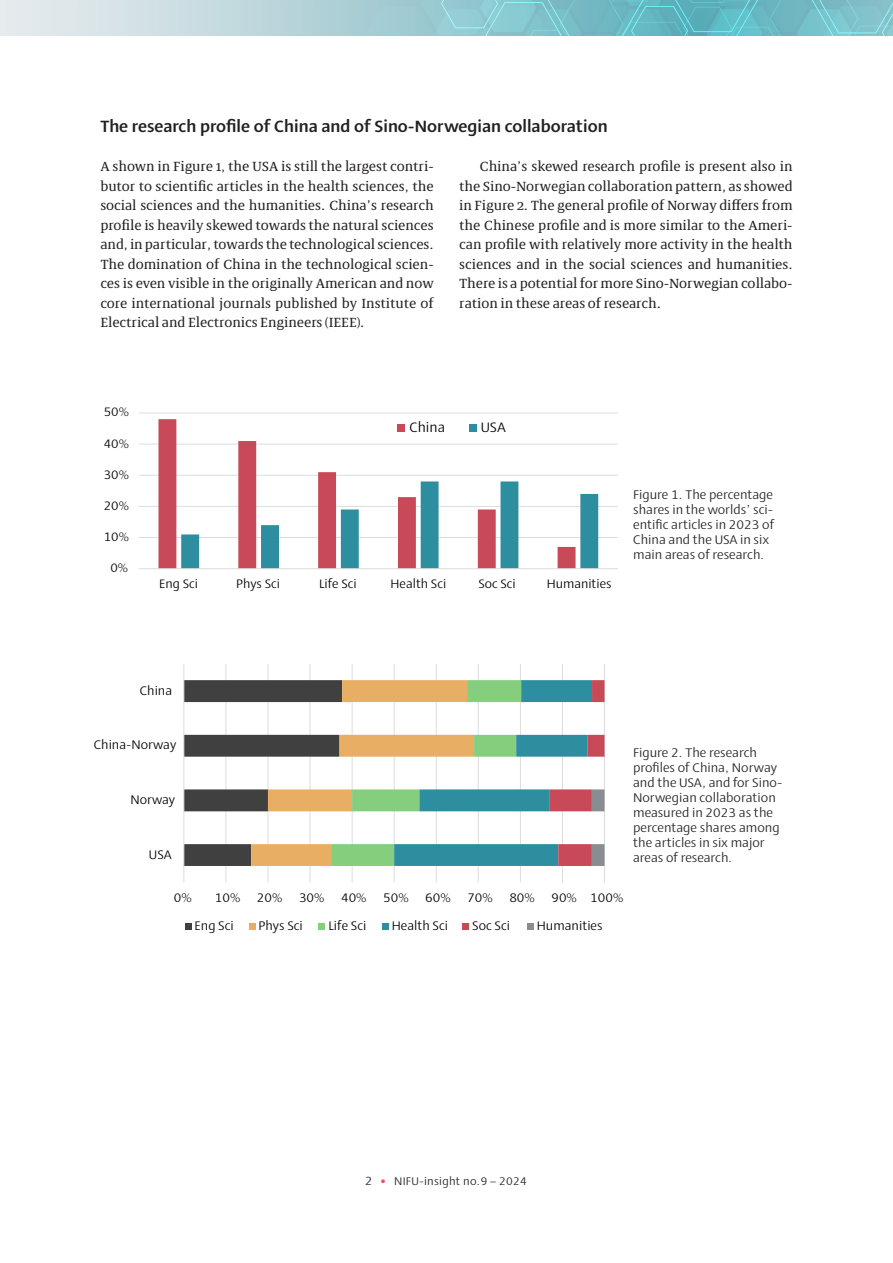
<style>
.page{position:relative;width:893px;height:1263px;background:#fff}
.page>*{position:absolute;margin:0;border:0;box-sizing:border-box;transform-origin:0 0}
.NIFU_Overskrift_2{font:700 16.5px "Ador";color:#231f20}
.t1{font:13.95px "Ador";color:#000}
.NIFU_Normal_første{font:13.5px/19.5px "Bionik";color:#231f20;text-align:justify}
.NIFU_Normal{font:13.5px/19.5px "Bionik";color:#231f20;text-align:justify}
.NIFU_Figur_tittel{font:12.75px/15px "Ador";color:#231f20}
.t2{font:12.6px "Ador";color:#000}
.t3{font:12.45px "Ador";color:#000}
.t4{font:11.25px "Ador";letter-spacing:.02em;color:#231f20}
.s1{font-size:12px}
.s2{font-family:"Calibri";font-size:12px;color:#ef5060}
</style>
<div class="page">
<svg style="left:0;top:0;width:364px;height:36px;background:#cadde1"></svg>
<svg style="left:364px;top:0;width:529px;height:36px;background:#7bc1ca"></svg>
<hr style="left:139px;top:537px;width:479px;height:1px;background:#dcdddf">
<hr style="left:139px;top:506px;width:479px;height:1px;background:#dcdddf">
<hr style="left:139px;top:475px;width:479px;height:1px;background:#dcdddf">
<hr style="left:139px;top:444px;width:479px;height:1px;background:#dcdddf">
<hr style="left:139px;top:413px;width:479px;height:1px;background:#dcdddf">
<svg style="left:158px;top:419px;width:417px;height:149px"></svg>
<svg style="left:181px;top:481px;width:417px;height:87px"></svg>
<hr style="left:139px;top:568px;width:479px;height:1px;background:#dcdddf">
<div style="left:398px;top:424px;width:7px;height:8px;background:#c84957"></div>
<div style="left:469px;top:424px;width:7px;height:8px;background:#2d8e9f"></div>
<hr style="left:225px;top:664px;width:1px;height:218px;background:#dcdddf">
<hr style="left:268px;top:664px;width:1px;height:218px;background:#dcdddf">
<hr style="left:310px;top:664px;width:1px;height:218px;background:#dcdddf">
<hr style="left:352px;top:664px;width:1px;height:218px;background:#dcdddf">
<hr style="left:394px;top:664px;width:1px;height:218px;background:#dcdddf">
<hr style="left:436px;top:664px;width:1px;height:218px;background:#dcdddf">
<hr style="left:478px;top:664px;width:1px;height:218px;background:#dcdddf">
<hr style="left:520px;top:664px;width:1px;height:218px;background:#dcdddf">
<hr style="left:562px;top:664px;width:1px;height:218px;background:#dcdddf">
<hr style="left:604px;top:664px;width:1px;height:218px;background:#dcdddf">
<svg style="left:184px;top:680px;width:420px;height:186px"></svg>
<hr style="left:183px;top:664px;width:1px;height:218px;background:#dcdddf">
<div style="left:185px;top:923px;width:7px;height:7px;background:#404040"></div>
<div style="left:249px;top:923px;width:6px;height:7px;background:#e8ae63"></div>
<div style="left:318px;top:923px;width:7px;height:7px;background:#84ce7e"></div>
<div style="left:382px;top:923px;width:7px;height:7px;background:#2d8e9f"></div>
<div style="left:462px;top:923px;width:7px;height:7px;background:#c84957"></div>
<div style="left:527px;top:923px;width:7px;height:7px;background:#878d91"></div>
<p class="NIFU_Overskrift_2" style="left:100px;top:114px;width:509px">The research profile of China and of Sino-Norwegian collaboration</p>
<p class="NIFU_Normal_første" style="left:100px;top:156px;width:335px">A shown in Figure 1, the USA is still the largest contri&shy;butor to scientific articles in the health sciences, the social sciences and the humanities. China’s research profile is heavily skewed towards the natural sciences and, in particular, towards the technological sciences.<br>The domination of China in the technological scien&shy;ces is even visible in the originally American and now core international journals published by Institute of Electrical and Electronics Engineers (IEEE).</p>
<p class="NIFU_Normal" style="left:459px;top:156px;width:335px;text-indent:20px">China’s skewed research profile is present also in the Sino-Norwegian collaboration pattern, as showed in Figure 2. The general profile of Norway differs from the Chinese profile and is more similar to the Ameri&shy;can profile with relatively more activity in the health sciences and in the social sciences and humanities.<br>There is a potential for more Sino-Norwegian collabo&shy;ration in these areas of research.</p>
<p class="t3" style="left:104px;top:403px;width:27px">50%</p>
<p class="t3" style="left:104px;top:434px;width:27px">40%</p>
<p class="t3" style="left:104px;top:465px;width:27px">30%</p>
<p class="t3" style="left:104px;top:496px;width:27px">20%</p>
<p class="t3" style="left:104px;top:528px;width:27px">10%</p>
<p class="t3" style="left:110px;top:559px;width:19px">0%</p>
<p class="t1" style="left:409px;top:417px;width:37px">China</p>
<p class="t1" style="left:481px;top:417px;width:27px">USA</p>
<p class="t3" style="left:159px;top:575px;width:40px">Eng Sci</p>
<p class="t3" style="left:236px;top:575px;width:45px">Phys Sci</p>
<p class="t3" style="left:319px;top:575px;width:39px">Life Sci</p>
<p class="t3" style="left:391px;top:575px;width:57px">Health Sci</p>
<p class="t3" style="left:478px;top:575px;width:39px">Soc Sci</p>
<p class="t3" style="left:547px;top:575px;width:66px">Humanities</p>
<p class="NIFU_Figur_tittel" style="left:633px;top:486px;width:143px">Figure 1. The percentage shares in the worlds’ sci&shy;entific articles in 2023 of<br>China and the USA in six main areas of research.</p>
<p class="t2" style="left:140px;top:681px;width:34px">China</p>
<p class="t2" style="left:94px;top:736px;width:84px">China-Norway</p>
<p class="t2" style="left:130px;top:790px;width:46px">Norway</p>
<p class="t2" style="left:149px;top:845px;width:24px">USA</p>
<p class="NIFU_Figur_tittel" style="left:633px;top:744px;width:151px">Figure 2. The research profiles of China, Norway and the USA, and for Sino-<br>Norwegian collaboration measured in 2023 as the percentage shares among the articles in six major areas of research.</p>
<p class="t2" style="left:174px;top:889px;width:19px">0%</p>
<p class="t2" style="left:215px;top:889px;width:27px">10%</p>
<p class="t2" style="left:257px;top:889px;width:27px">20%</p>
<p class="t2" style="left:299px;top:889px;width:27px">30%</p>
<p class="t2" style="left:341px;top:889px;width:27px">40%</p>
<p class="t2" style="left:383px;top:889px;width:27px">50%</p>
<p class="t2" style="left:425px;top:889px;width:27px">60%</p>
<p class="t2" style="left:467px;top:889px;width:27px">70%</p>
<p class="t2" style="left:509px;top:889px;width:27px">80%</p>
<p class="t2" style="left:551px;top:889px;width:73px">90% 100%</p>
<p class="t2" style="left:195px;top:917px;width:41px">Eng Sci</p>
<p class="t2" style="left:258px;top:917px;width:46px">Phys Sci</p>
<p class="t2" style="left:328px;top:917px;width:40px">Life Sci</p>
<p class="t2" style="left:392px;top:917px;width:58px">Health Sci</p>
<p class="t2" style="left:472px;top:917px;width:39px">Soc Sci</p>
<p class="t2" style="left:537px;top:917px;width:67px">Humanities</p>
<p class="t4" style="left:365px;top:1173px;width:163px"><span class="s1">2</span> <span class="s2">•</span> NIFU-insight no.9 – 2024</p>
</div>
